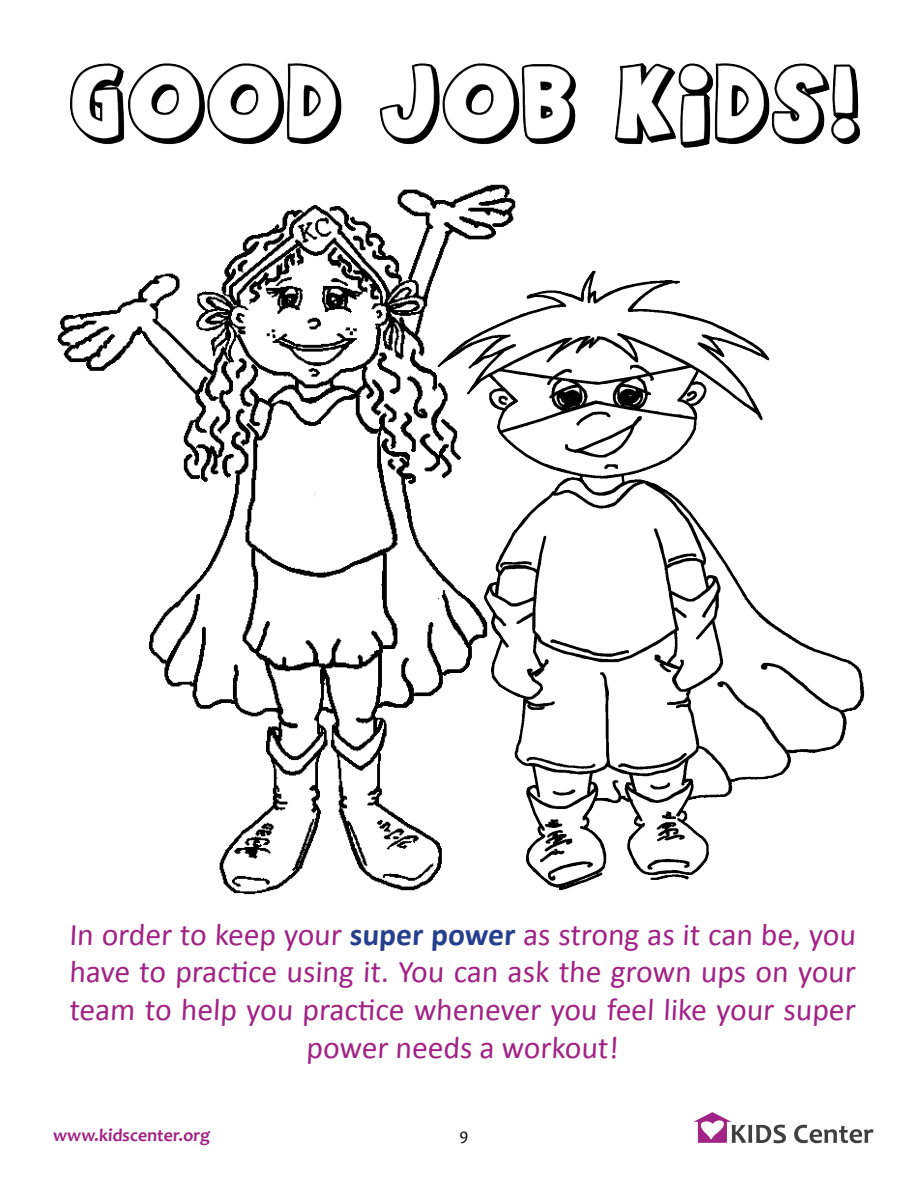
<style>
.page{position:relative;width:918px;height:1188px;background:#fff}
.page>*{position:absolute;margin:0;border:0;box-sizing:border-box;transform-origin:0 0}
.t1{font:31.5px/37.8px "Calibri";color:#a12385;text-align:center}
.t2{font:700 18px "Candara";color:#a12385}
.t3{font:16.5px "Candara";color:#000}
.s1{font-weight:700;color:#253f8e}
</style>
<div class="page">
<svg style="left:794px;top:1125px;width:80px;height:18px"></svg>
<svg style="left:693px;top:1112px;width:93px;height:31px"></svg>
<img style="left:70px;top:63px;width:790px;height:85px">
<img style="left:57px;top:184px;width:459px;height:711px">
<img style="left:429px;top:253px;width:436px;height:642px">
<p class="t1" style="left:69px;top:915px;width:790px">In order to keep your <span class="s1">super power</span> as strong as it can be, you have to practice using it. You can ask the grown ups on your team to help you practice whenever you feel like your super power needs a workout!</p>
<p class="t2" style="left:53px;top:1124px;width:160px">www.kidscenter.org</p>
<p class="t3" style="left:459px;top:1124px;width:12px">9</p>
</div>
